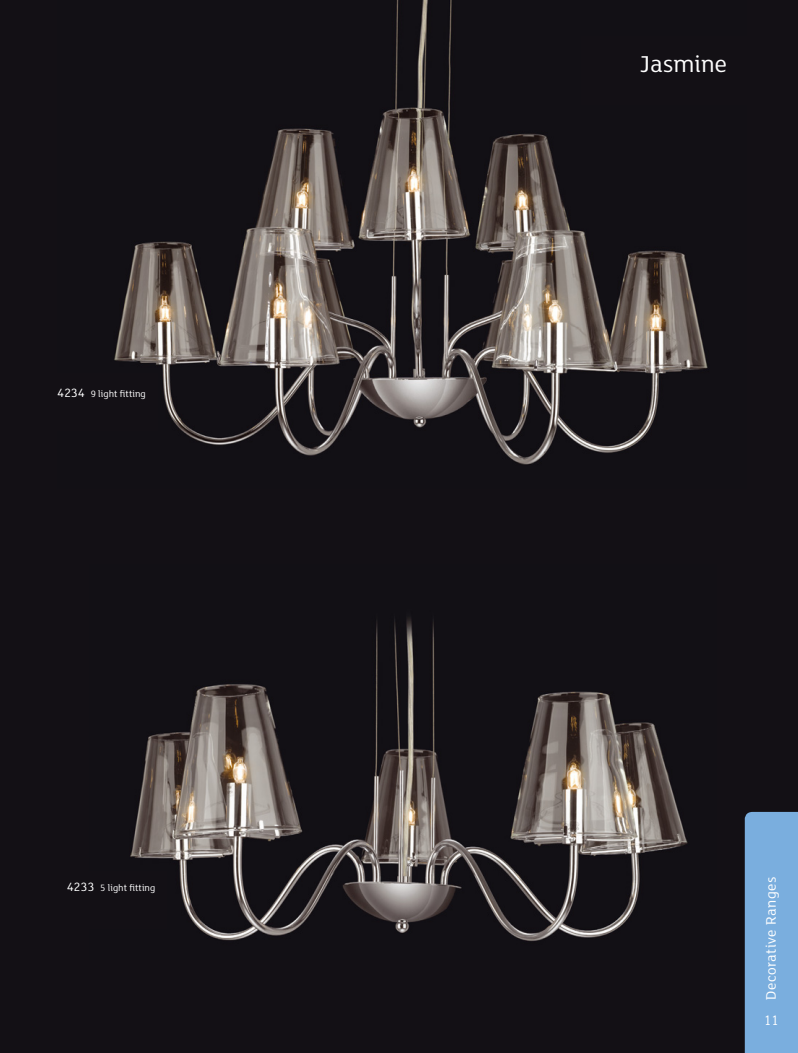
<style>
.page{position:relative;width:798px;height:1053px;background:#fff}
.page>*{position:absolute;margin:0;border:0;box-sizing:border-box;transform-origin:0 0}
.t1{font:100 45px "Helvetica Neue LT";color:#fff}
.t2{font:25px "FS Lola";color:#fff}
.t3{font:15px "FS Lola";letter-spacing:.03em;color:#fff}
.t4{font:15px "FS Lola";letter-spacing:.03em;color:#fff;scale:.9 1}
.t5{font:10px "FS Lola";color:#fff}
.t6{font:8.75px "Helvetica Neue LT";color:#fff}
.s1{font-size:11.25px}
.s2{font-size:13.12px}
</style>
<div class="page">
<div style="left:3px;top:0;width:794px;height:1052px;background:#131015"></div>
<img style="left:114px;top:0;width:594px;height:465px">
<img style="left:130px;top:617px;width:558px;height:324px">
<hr style="left:0;top:0;width:3px;height:1052px;background:#131015">
<div style="left:581px;top:36px;width:174px;height:69px;background:#131015"></div>
<div style="left:58px;top:871px;width:109px;height:57px;background:#131015"></div>
<div style="left:49px;top:373px;width:108px;height:58px;background:#131015"></div>
<div style="left:744px;top:811px;width:53px;height:241px;background:#7aaede"></div>
<p class="t6" style="left:58px;top:390px;width:82px"><span class="s1">4234</span> 9 light fitting</p>
<p class="t5" style="left:57px;top:390px;width:90px"><span class="s2">4234</span> 9 light fitting</p>
<h1 class="t1" style="left:589px;top:36px;width:157px">Jasmine</h1>
<h2 class="t2" style="left:639px;top:54px;width:88px">Jasmine</h2>
<p class="t6" style="left:77px;top:884px;width:82px"><span class="s1">4233</span> 5 light fitting</p>
<h3 class="t3" style="left:764px;top:999px;width:124px;rotate:-90deg">Decorative Ranges</h3>
<h3 class="t4" style="left:764px;top:1014px;width:17px">11</h3>
<p class="t5" style="left:67px;top:883px;width:90px"><span class="s2">4233</span> 5 light fitting</p>
</div>
